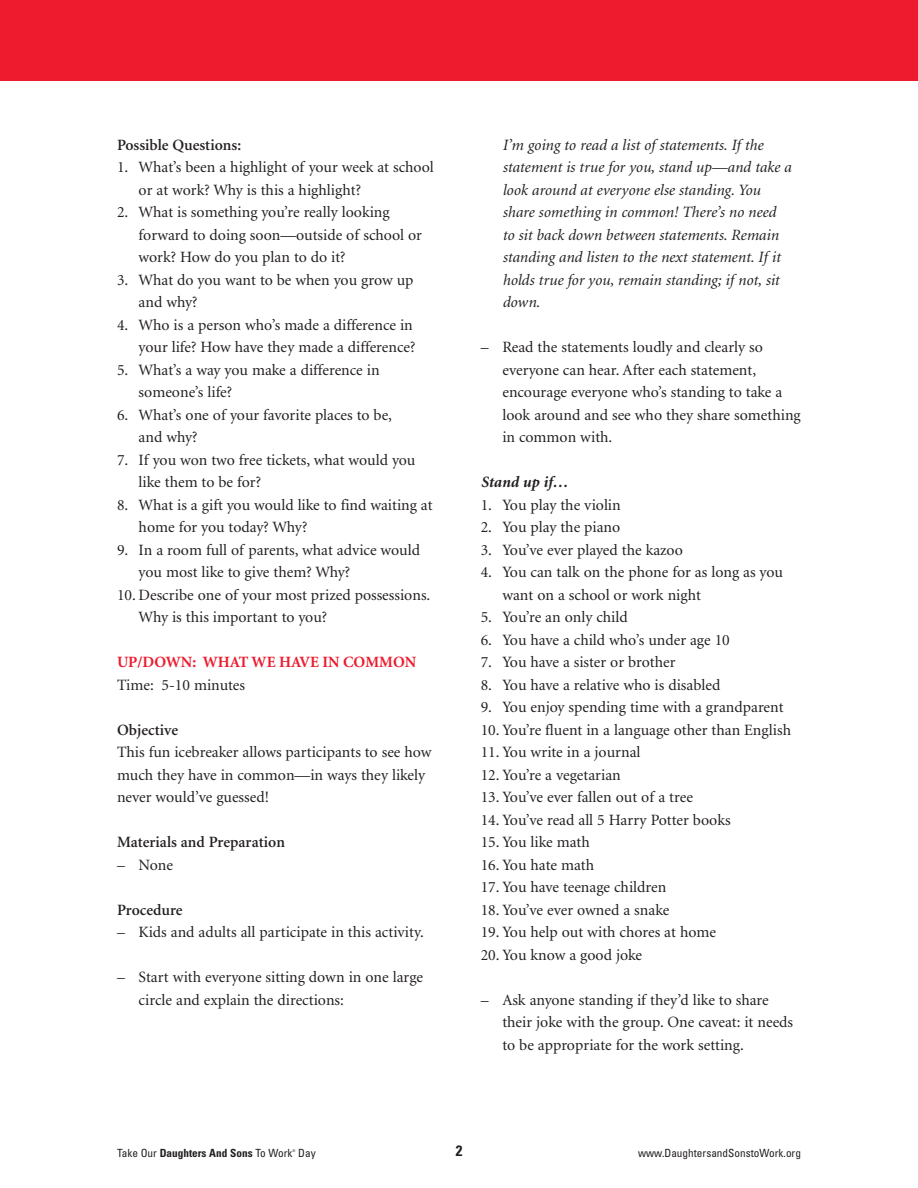
<style>
.page{position:relative;width:918px;height:1188px;background:#fff}
.page>*{position:absolute;margin:0;border:0;box-sizing:border-box;transform-origin:0 0}
.t1{font:15.75px/22.5px "Minion";color:#231f20}
.t2{font:italic 15.75px/22.5px "Minion";color:#231f20}
.t3{font:600 15.75px "Minion";color:#231f20}
.t4{font:700 15.75px "Minion";color:#ed1b2d}
.t5{font:italic 700 15.75px "Minion";color:#231f20}
.t6{font:700 condensed 15px "Univers";color:#231f20}
.t7{font:condensed 11.25px "Univers";color:#231f20}
.t8{font:700 condensed 11.25px "Univers";color:#231f20}
.t9{font:condensed 3.75px "Univers";color:#231f20}
.s1{font-weight:400}
</style>
<div class="page">
<div style="left:0;top:0;width:918px;height:81px;background:#ed1b2d"></div>
<p class="t3" style="left:117px;top:139px;width:126px">Possible Questions:</p>
<p class="t1" style="left:139px;top:158px;width:297px;text-indent:-22px">1. What’s been a highlight of your week at school or at work? Why is this a highlight?</p>
<p class="t1" style="left:139px;top:203px;width:285px;text-indent:-22px">2. What is something you’re really looking forward to doing soon—outside of school or work? How do you plan to do it?</p>
<p class="t1" style="left:139px;top:270px;width:276px;text-indent:-22px">3. What do you want to be when you grow up and why?</p>
<p class="t1" style="left:117px;top:315px;width:300px;text-align:right">4. Who is a person who’s made a difference in your life? How have they made a difference?</p>
<p class="t1" style="left:139px;top:360px;width:243px;text-indent:-22px">5. What’s a way you make a difference in someone’s life?</p>
<p class="t1" style="left:139px;top:405px;width:255px;text-indent:-22px">6. What’s one of your favorite places to be, and why?</p>
<p class="t1" style="left:139px;top:450px;width:278px;text-indent:-22px">7. If you won two free tickets, what would you like them to be for?</p>
<p class="t1" style="left:139px;top:495px;width:296px;text-indent:-22px">8. What is a gift you would like to find waiting at home for you today? Why?</p>
<p class="t1" style="left:139px;top:540px;width:283px;text-indent:-22px">9. In a room full of parents, what advice would you most like to give them? Why?</p>
<p class="t1" style="left:139px;top:585px;width:293px;text-indent:-22px">10. Describe one of your most prized possessions.<br>Why is this important to you?</p>
<p class="t4" style="left:117px;top:656px;width:301px">UP/DOWN: WHAT WE HAVE IN COMMON</p>
<p class="t1" style="left:117px;top:675px;width:130px">Time: 5-10 minutes</p>
<p class="t3" style="left:117px;top:724px;width:63px">Objective</p>
<p class="t1" style="left:117px;top:743px;width:316px">This fun icebreaker allows participants to see how much they have in common—in ways they likely never would’ve guessed!</p>
<p class="t3" style="left:117px;top:836px;width:170px">Materials and Preparation</p>
<p class="t1" style="left:117px;top:855px;width:58px">– None</p>
<p class="t3" style="left:117px;top:904px;width:67px">Procedure</p>
<p class="t1" style="left:117px;top:923px;width:308px">– Kids and adults all participate in this activity.</p>
<p class="t1" style="left:139px;top:968px;width:286px;text-indent:-22px">– Start with everyone sitting down in one large circle and explain the directions:</p>
<p class="t2" style="left:502px;top:135px;width:290px">I’m going to read a list of statements. If the statement is true for you, stand up—and take a look around at everyone else standing. You share something in common! There’s no need to sit back down between statements. Remain standing and listen to the next statement. If it holds true for you, remain standing; if not, sit down.</p>
<p class="t1" style="left:502px;top:338px;width:300px;text-indent:-22px">– Read the statements loudly and clearly so everyone can hear. After each statement, encourage everyone who’s standing to take a look around and see who they share something in common with.</p>
<p class="t5" style="left:481px;top:476px;width:89px">Stand up if…</p>
<p class="t1" style="left:481px;top:495px;width:142px">1. You play the violin</p>
<p class="t1" style="left:481px;top:518px;width:141px">2. You play the piano</p>
<p class="t1" style="left:481px;top:540px;width:204px">3. You’ve ever played the kazoo</p>
<p class="t1" style="left:502px;top:563px;width:282px;text-indent:-22px">4. You can talk on the phone for as long as you want on a school or work night</p>
<p class="t1" style="left:481px;top:608px;width:149px">5. You’re an only child</p>
<p class="t1" style="left:481px;top:630px;width:251px">6. You have a child who’s under age 10</p>
<p class="t1" style="left:481px;top:653px;width:196px">7. You have a sister or brother</p>
<p class="t1" style="left:481px;top:675px;width:241px">8. You have a relative who is disabled</p>
<p class="t1" style="left:481px;top:698px;width:304px">9. You enjoy spending time with a grandparent</p>
<p class="t1" style="left:481px;top:720px;width:312px">10. You’re fluent in a language other than English</p>
<p class="t1" style="left:481px;top:743px;width:161px">11. You write in a journal</p>
<p class="t1" style="left:481px;top:765px;width:142px">12. You’re a vegetarian</p>
<p class="t1" style="left:481px;top:788px;width:214px">13. You’ve ever fallen out of a tree</p>
<p class="t1" style="left:481px;top:810px;width:251px">14. You’ve read all 5 Harry Potter books</p>
<p class="t1" style="left:481px;top:833px;width:111px">15. You like math</p>
<p class="t1" style="left:481px;top:855px;width:115px">16. You hate math</p>
<p class="t1" style="left:481px;top:878px;width:187px">17. You have teenage children</p>
<p class="t1" style="left:481px;top:900px;width:190px">18. You’ve ever owned a snake</p>
<p class="t1" style="left:481px;top:923px;width:237px">19. You help out with chores at home</p>
<p class="t1" style="left:481px;top:945px;width:163px">20. You know a good joke</p>
<p class="t1" style="left:502px;top:990px;width:292px;text-indent:-22px">– Ask anyone standing if they’d like to share their joke with the group. One caveat: it needs to be appropriate for the work setting.</p>
<p class="t6" style="left:456px;top:1146px;width:8px">2</p>
<p class="t8" style="left:117px;top:1148px;width:177px"><span class="s1">Take Our</span> Daughters And Sons <span class="s1">To Work</span></p>
<p class="t9" style="left:292px;top:1149px;width:4px">®</p>
<p class="t7" style="left:298px;top:1148px;width:19px">Day</p>
<p class="t7" style="left:638px;top:1148px;width:164px">www.DaughtersandSonstoWork.org</p>
</div>
